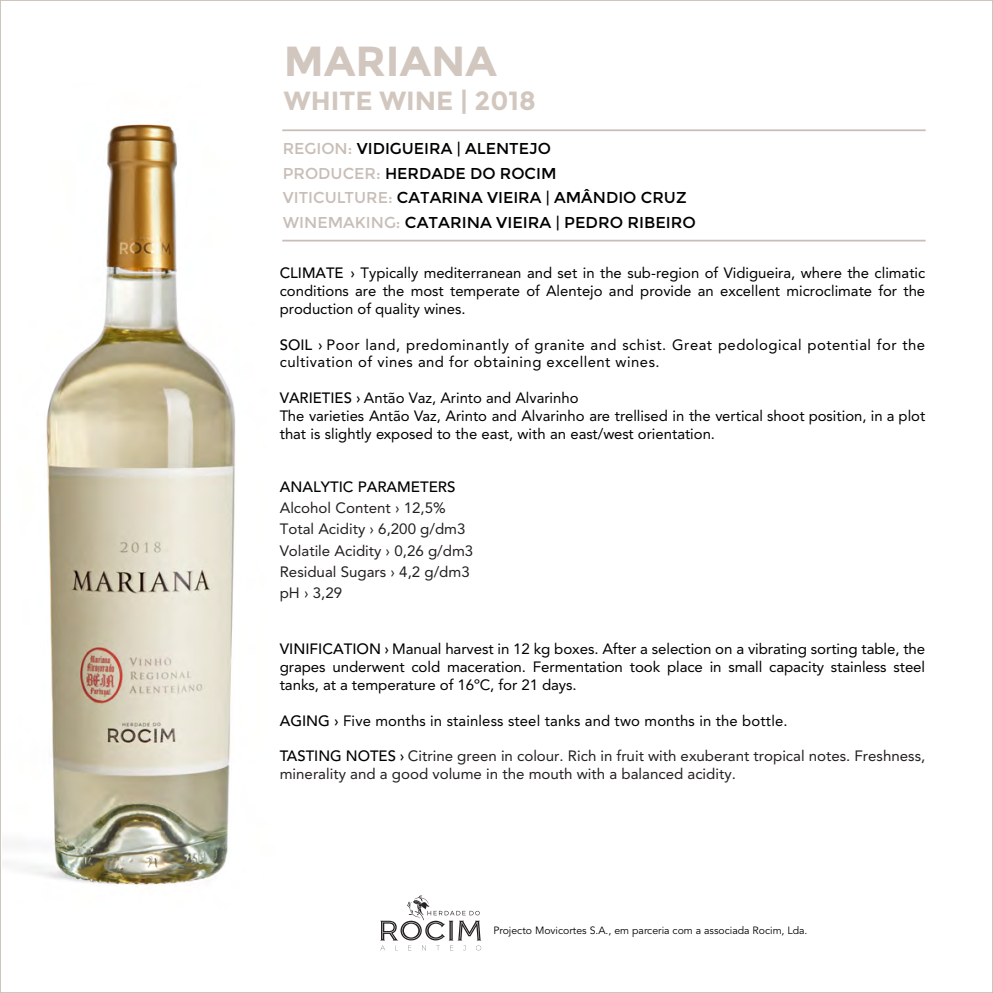
<style>
.page{position:relative;width:993px;height:993px;background:#fff}
.page>*{position:absolute;margin:0;border:0;box-sizing:border-box;transform-origin:0 0}
.t1{font:700 42px "Montserrat";color:#d2c7bf}
.t2{font:700 26.25px "Montserrat";color:#d2c7bf}
.t3{font:15.75px/24.5px "Montserrat";color:#000001}
.t4{font:14.88px/17.8px "Avenir LT Std";color:#000001;text-align:justify}
.t5{font:14.88px/21px "Avenir LT Std";color:#231f20}
.t6{font:14.88px/17.8px "Avenir LT Std";letter-spacing:.03em;color:#000001}
.t7{font:500 14.88px "Avenir LT Std";color:#000001}
.t8{font:10.5px "Avenir LT Std";color:#000001}
.s1{color:#c8beb7}
.s2{font-weight:500}
.s3{font-weight:500;color:#000001}
</style>
<div class="page">
<hr style="left:282px;top:129px;width:643px;height:2px;background:#c8beb7">
<hr style="left:282px;top:240px;width:643px;height:1px;background:#c8beb7">
<svg style="left:380px;top:895px;width:101px;height:55px"></svg>
<img style="left:24px;top:124px;width:211px;height:762px">
<h1 class="t1" style="left:284px;top:37px;width:214px">MARIANA</h1>
<h2 class="t2" style="left:284px;top:85px;width:253px">WHITE WINE | 2018</h2>
<p class="t3" style="left:282px;top:137px;width:414px"><span class="s1">REGION:</span> VIDIGUEIRA | ALENTEJO<br><span class="s1">PRODUCER:</span> HERDADE DO ROCIM<br><span class="s1">VITICULTURE:</span> CATARINA VIEIRA | AMÂNDIO CRUZ <span class="s1">WINEMAKING:</span> CATARINA VIEIRA | PEDRO RIBEIRO</p>
<p class="t4" style="left:279px;top:264px;width:647px"><span class="s2">CLIMATE ›</span> Typically mediterranean and set in the sub-region of Vidigueira, where the climatic conditions are the most temperate of Alentejo and provide an excellent microclimate for the production of quality wines.</p>
<p class="t6" style="left:280px;top:335px;width:646px"><span class="s2">SOIL ›</span> Poor land, predominantly of granite and schist. Great pedological potential for the cultivation of vines and for obtaining excellent wines.</p>
<p class="t4" style="left:280px;top:389px;width:647px;text-align:left"><span class="s2">VARIETIES ›</span> Antão Vaz, Arinto and Alvarinho<br>The varieties Antão Vaz, Arinto and Alvarinho are trellised in the vertical shoot position, in a plot that is slightly exposed to the east, with an east/west orientation.</p>
<p class="t7" style="left:279px;top:478px;width:177px">ANALYTIC PARAMETERS</p>
<p class="t5" style="left:279px;top:497px;width:195px">Alcohol Content › 12,5%<br>Total Acidity › 6,200 g/dm3<br>Volatile Acidity › 0,26 g/dm3<br>Residual Sugars › 4,2 g/dm3 pH › 3,29</p>
<p class="t4" style="left:279px;top:640px;width:647px"><span class="s2">VINIFICATION ›</span> Manual harvest in 12 kg boxes. After a selection on a vibrating sorting table, the grapes underwent cold maceration. Fermentation took place in small capacity stainless steel tanks, at a temperature of 16ºC, for 21 days.</p>
<p class="t4" style="left:279px;top:711px;width:509px"><span class="s2">AGING ›</span> Five months in stainless steel tanks and two months in the bottle.</p>
<p class="t5" style="left:279px;top:747px;width:647px;line-height:17.8px"><span class="s3">TASTING NOTES ›</span> Citrine green in colour. Rich in fruit with exuberant tropical notes. Freshness, minerality and a good volume in the mouth with a balanced acidity.</p>
<p class="t8" style="left:493px;top:923px;width:315px">Projecto Movicortes S.A., em parceria com a associada Rocim, Lda.</p>
</div>
